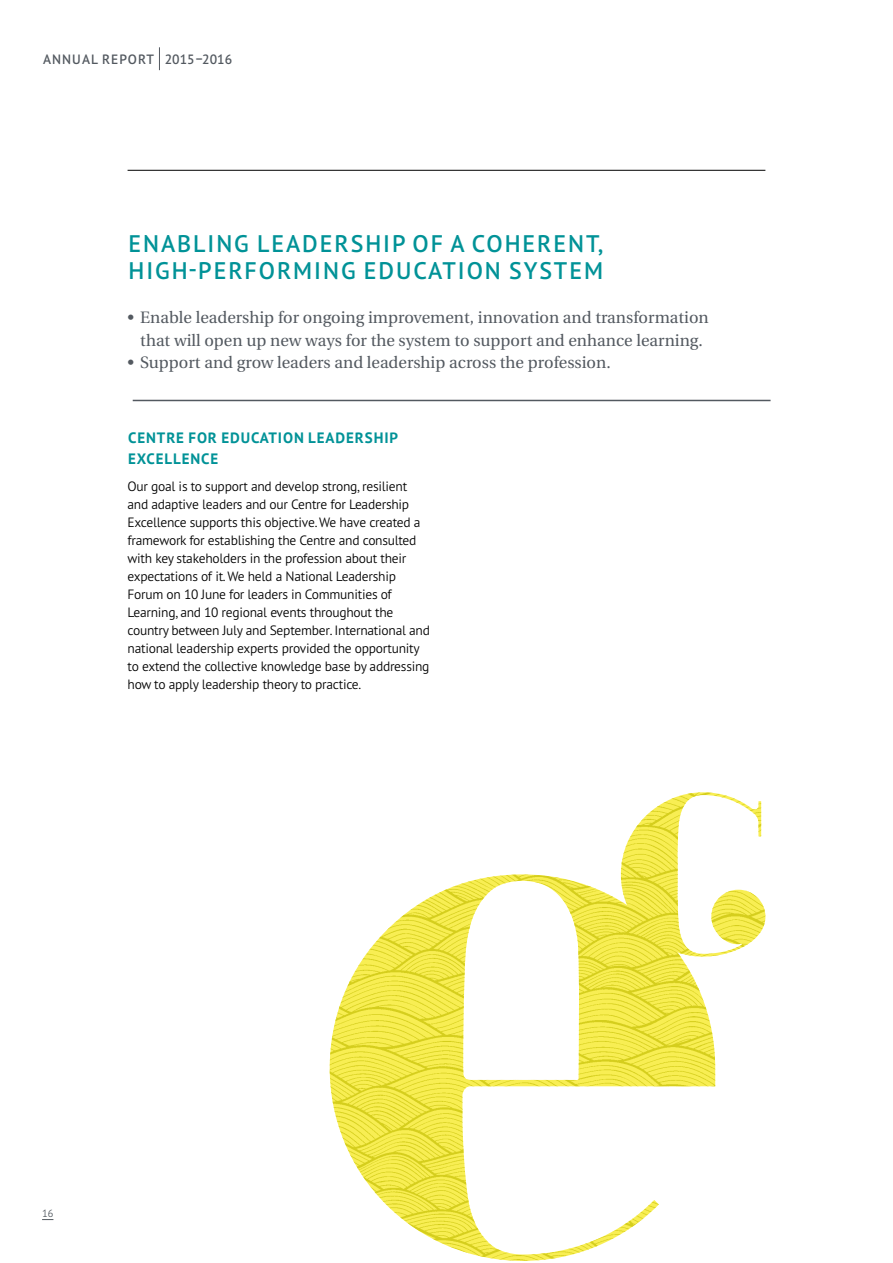
<style>
.page{position:relative;width:893px;height:1263px;background:#fff}
.page>*{position:absolute;margin:0;border:0;box-sizing:border-box;transform-origin:0 0}
.t1{font:600 24px/27px "PT Sans Pro";letter-spacing:.08em;color:#009297}
.t2{font:16.5px/22.5px "Utopia";color:#535960;text-align:center}
.t3{font:700 15px/21px "PT Sans";letter-spacing:.06em;color:#009297}
.t4{font:300 13.5px/18px "PT Sans Pro";letter-spacing:-.02em;color:#000}
.t5{font:600 13.5px "PT Sans Pro";letter-spacing:.075em;color:#535960}
.t6{font:300 10.5px "PT Sans Pro";color:#535960}
</style>
<div class="page">
<svg style="left:159px;top:47px;width:1px;height:23px"></svg>
<hr style="left:128px;top:170px;width:637px;height:1px;background:#000">
<hr style="left:133px;top:400px;width:638px;height:1px;background:#535960">
<img style="left:330px;top:792px;width:435px;height:469px">
<p class="t5" style="left:43px;top:50px;width:191px">ANNUAL REPORT 2015–2016</p>
<h1 class="t1" style="left:129px;top:230px;width:477px">ENABLING LEADERSHIP OF A COHERENT,<br>HIGH-PERFORMING EDUCATION SYSTEM</h1>
<p class="t2" style="left:128px;top:307px;width:583px">• Enable leadership for ongoing improvement, innovation and transformation that will open up new ways for the system to support and enhance learning.</p>
<p class="t2" style="left:128px;top:352px;width:485px">• Support and grow leaders and leadership across the profession.</p>
<p class="t3" style="left:128px;top:427px;width:271px">CENTRE FOR EDUCATION LEADERSHIP<br>EXCELLENCE</p>
<p class="t4" style="left:128px;top:476px;width:304px">Our goal is to support and develop strong, resilient and adaptive leaders and our Centre for Leadership Excellence supports this objective. We have created a framework for establishing the Centre and consulted with key stakeholders in the profession about their expectations of it. We held a National Leadership Forum on 10 June for leaders in Communities of Learning, and 10 regional events throughout the country between July and September. International and national leadership experts provided the opportunity to extend the collective knowledge base by addressing how to apply leadership theory to practice.</p>
<p class="t6" style="left:42px;top:1206px;width:13px">16</p>
</div>
